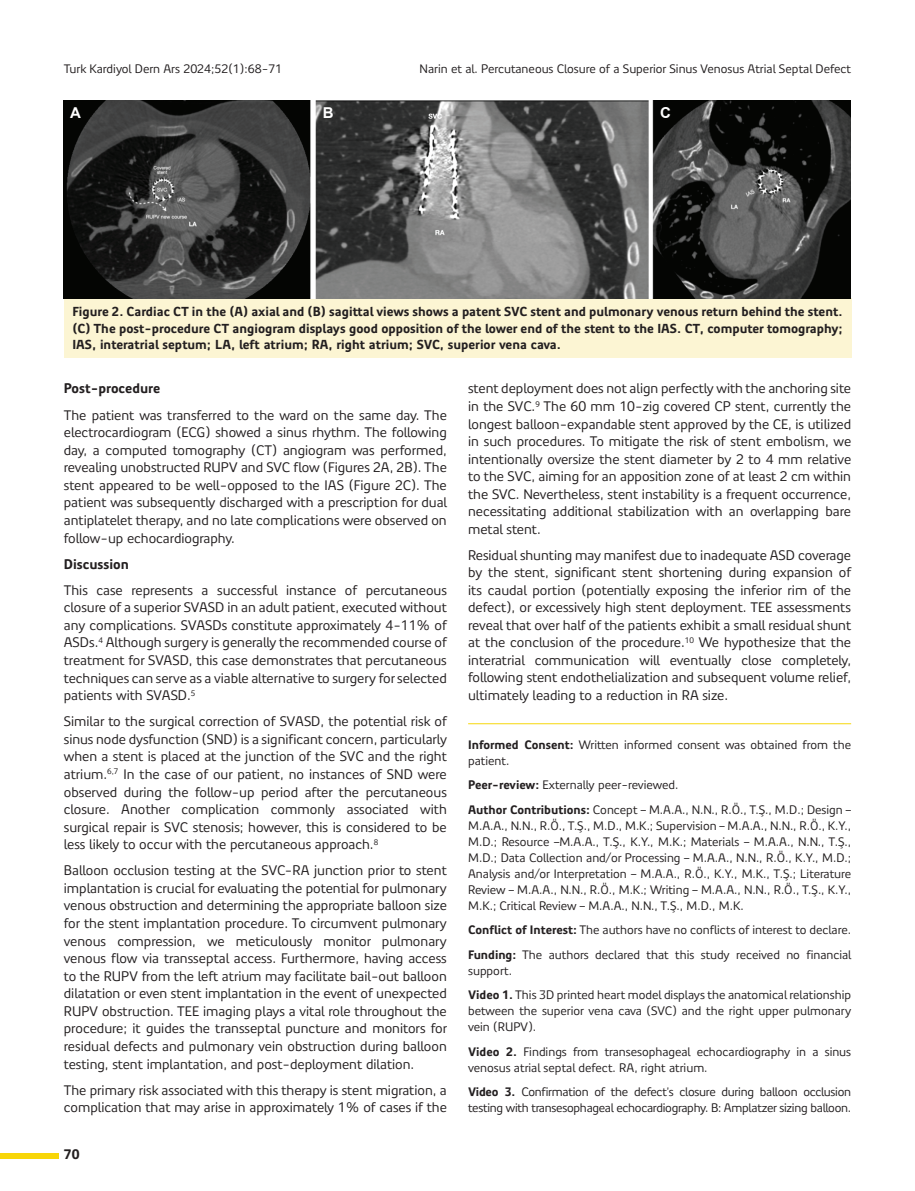
<style>
.page{position:relative;width:915px;height:1191px;background:#fff}
.page>*{position:absolute;margin:0;border:0;box-sizing:border-box;transform-origin:0 0}
.t1{font:700 15px "Arial";color:#fff}
.t2{font:13.5px/17.5px "Precious Sans Two Regular 2";color:#231f20;text-align:justify}
.t3{font:13.5px "Precious Sans Two Regular 12";color:#231f20}
.t4{font:12.75px/16.5px "Precious Sans Two Regular 12";color:#231f20;text-align:justify}
.t5{font:12px/16px "Precious Sans Two Regular 2";color:#231f20}
.t6{font:12px/16px "Precious Sans Two Regular 2";letter-spacing:-.02em;color:#231f20}
.s1{font-family:"Precious Sans Two Regular 12"}
</style>
<div class="page">
<div style="left:0;top:1152px;width:58px;height:6px;background:#f8d608"></div>
<hr style="left:468px;top:723px;width:382px;height:1px;background:#f6d70c">
<div style="left:64px;top:298px;width:786px;height:60px;background:#fcf5d3"></div>
<img style="left:64px;top:100px;width:786px;height:198px">
<p class="t5" style="left:64px;top:61px;width:220px">Turk Kardiyol Dern Ars 2024;52(1):68-71</p>
<p class="t5" style="left:419px;top:61px;width:433px">Narin et al. Percutaneous Closure of a Superior Sinus Venosus Atrial Septal Defect</p>
<p class="t1" style="left:70px;top:103px;width:12px">A</p>
<p class="t1" style="left:323px;top:103px;width:12px">B</p>
<p class="t1" style="left:660px;top:103px;width:12px">C</p>
<p class="t4" style="left:72px;top:304px;width:771px">Figure 2. Cardiac CT in the (A) axial and (B) sagittal views shows a patent SVC stent and pulmonary venous return behind the stent. (C) The post-procedure CT angiogram displays good opposition of the lower end of the stent to the IAS. CT, computer tomography; IAS, interatrial septum; LA, left atrium; RA, right atrium; SVC, superior vena cava.</p>
<p class="t3" style="left:64px;top:379px;width:98px">Post-procedure</p>
<p class="t2" style="left:64px;top:406px;width:384px">The patient was transferred to the ward on the same day. The electrocardiogram (ECG) showed a sinus rhythm. The following day, a computed tomography (CT) angiogram was performed, revealing unobstructed RUPV and SVC flow (Figures 2A, 2B). The stent appeared to be well-opposed to the IAS (Figure 2C). The patient was subsequently discharged with a prescription for dual antiplatelet therapy, and no late complications were observed on follow-up echocardiography.</p>
<p class="t3" style="left:64px;top:554px;width:67px">Discussion</p>
<p class="t2" style="left:64px;top:581px;width:384px">This case represents a successful instance of percutaneous closure of a superior SVASD in an adult patient, executed without any complications. SVASDs constitute approximately 4-11% of ASDs.<sup>4</sup> Although surgery is generally the recommended course of treatment for SVASD, this case demonstrates that percutaneous techniques can serve as a viable alternative to surgery for selected patients with SVASD.<sup>5</sup></p>
<p class="t2" style="left:64px;top:713px;width:384px">Similar to the surgical correction of SVASD, the potential risk of sinus node dysfunction (SND) is a significant concern, particularly when a stent is placed at the junction of the SVC and the right atrium.<sup>6,7</sup> In the case of our patient, no instances of SND were observed during the follow-up period after the percutaneous closure. Another complication commonly associated with surgical repair is SVC stenosis; however, this is considered to be less likely to occur with the percutaneous approach.<sup>8</sup></p>
<p class="t2" style="left:64px;top:862px;width:385px">Balloon occlusion testing at the SVC-RA junction prior to stent implantation is crucial for evaluating the potential for pulmonary venous obstruction and determining the appropriate balloon size for the stent implantation procedure. To circumvent pulmonary venous compression, we meticulously monitor pulmonary venous flow via transseptal access. Furthermore, having access to the RUPV from the left atrium may facilitate bail-out balloon dilatation or even stent implantation in the event of unexpected RUPV obstruction. TEE imaging plays a vital role throughout the procedure; it guides the transseptal puncture and monitors for residual defects and pulmonary vein obstruction during balloon testing, stent implantation, and post-deployment dilation.</p>
<p class="t2" style="left:64px;top:1081px;width:384px">The primary risk associated with this therapy is stent migration, a complication that may arise in approximately 1% of cases if the</p>
<p class="t3" style="left:64px;top:1144px;width:17px">70</p>
<p class="t2" style="left:468px;top:380px;width:384px">stent deployment does not align perfectly with the anchoring site in the SVC.<sup>9</sup> The 60 mm 10-zig covered CP stent, currently the longest balloon-expandable stent approved by the CE, is utilized in such procedures. To mitigate the risk of stent embolism, we intentionally oversize the stent diameter by 2 to 4 mm relative to the SVC, aiming for an apposition zone of at least 2 cm within the SVC. Nevertheless, stent instability is a frequent occurrence, necessitating additional stabilization with an overlapping bare metal stent.</p>
<p class="t2" style="left:468px;top:546px;width:384px">Residual shunting may manifest due to inadequate ASD coverage by the stent, significant stent shortening during expansion of its caudal portion (potentially exposing the inferior rim of the defect), or excessively high stent deployment. TEE assessments reveal that over half of the patients exhibit a small residual shunt at the conclusion of the procedure.<sup>10</sup> We hypothesize that the interatrial communication will eventually close completely, following stent endothelialization and subsequent volume relief, ultimately leading to a reduction in RA size.</p>
<p class="t5" style="left:468px;top:736px;width:384px"><span class="s1">Informed Consent:</span> Written informed consent was obtained from the patient.</p>
<p class="t5" style="left:468px;top:773px;width:384px;line-height:24.5px"><span class="s1">Peer-review:</span> Externally peer-reviewed.<br><span class="s1">Author Contributions:</span> Concept – M.A.A., N.N., R.Ö., T.Ş., M.D.; Design –</p>
<p class="t5" style="left:468px;top:817px;width:384px;text-align:justify">M.A.A., N.N., R.Ö., T.Ş., M.D., M.K.; Supervision – M.A.A., N.N., R.Ö., K.Y., M.D.; Resource –M.A.A., T.Ş., K.Y., M.K.; Materials – M.A.A., N.N., T.Ş., M.D.; Data Collection and/or Processing – M.A.A., N.N., R.Ö., K.Y., M.D.; Analysis and/or Interpretation – M.A.A., R.Ö., K.Y., M.K., T.Ş.; Literature Review – M.A.A., N.N., R.Ö., M.K.; Writing – M.A.A., N.N., R.Ö., T.Ş., K.Y., M.K.; Critical Review – M.A.A., N.N., T.Ş., M.D., M.K.</p>
<p class="t5" style="left:468px;top:917px;width:384px;line-height:24.5px"><span class="s1">Conflict of Interest:</span> The authors have no conflicts of interest to declare.<br><span class="s1">Funding:</span> The authors declared that this study received no financial</p>
<p class="t5" style="left:468px;top:958px;width:384px;line-height:24.5px">support.<br><span class="s1">Video 1.</span> This 3D printed heart model displays the anatomical relationship</p>
<p class="t5" style="left:468px;top:1003px;width:384px">between the superior vena cava (SVC) and the right upper pulmonary vein (RUPV).</p>
<p class="t5" style="left:468px;top:1043px;width:384px"><span class="s1">Video 2.</span> Findings from transesophageal echocardiography in a sinus venosus atrial septal defect. RA, right atrium.</p>
<p class="t6" style="left:468px;top:1084px;width:384px"><span class="s1">Video 3.</span> Confirmation of the defect’s closure during balloon occlusion testing with transesophageal echocardiography. B: Amplatzer sizing balloon.</p>
</div>
